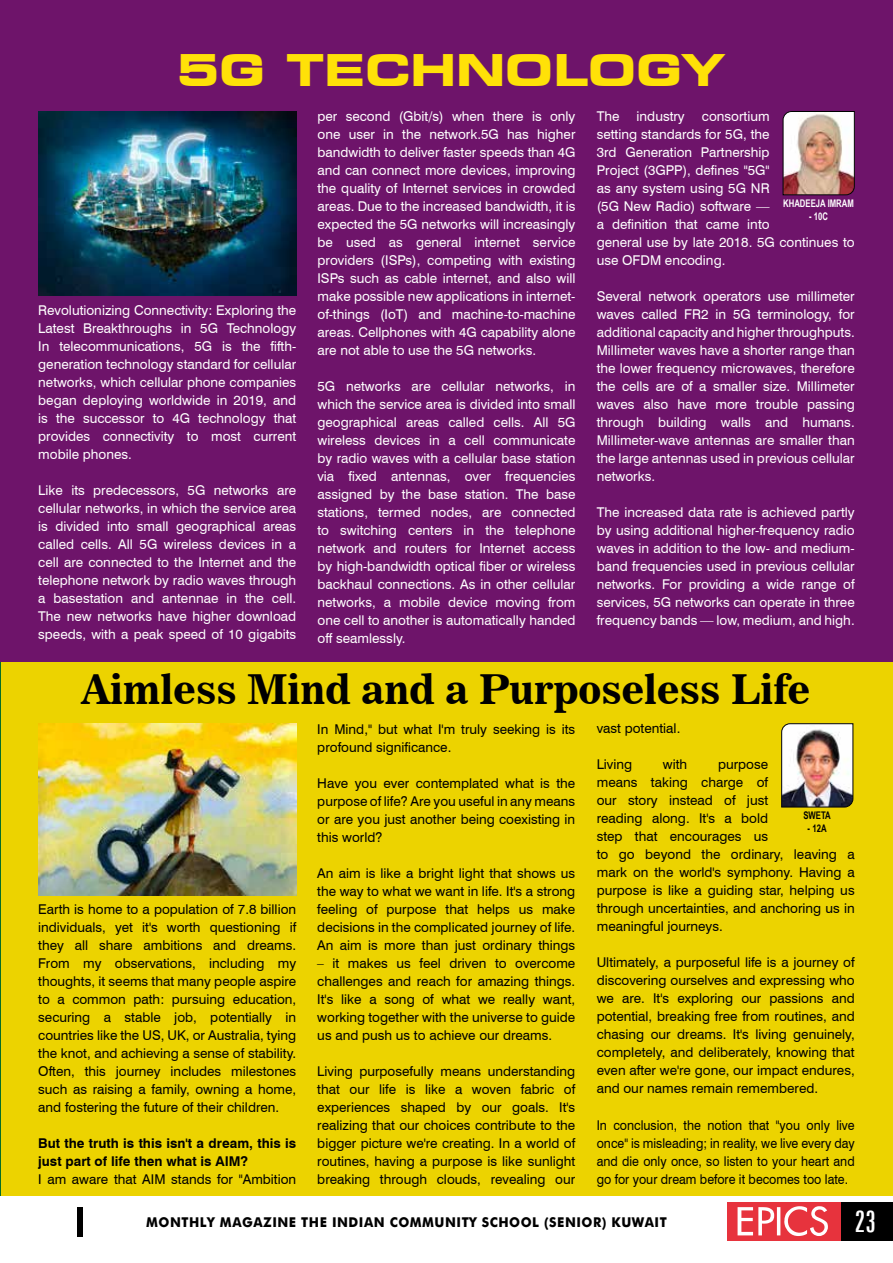
<style>
.page{position:relative;width:893px;height:1263px;background:#fff}
.page>*{position:absolute;margin:0;border:0;box-sizing:border-box;transform-origin:0 0}
.t1{font:700 expanded 43.5px "Square 721 BT";color:#ffe108}
.t2{font:40.5px "News 706 BT Bold C";color:#000}
.t3{font:extra-condensed 30px "Zurich BT";color:#fff}
.t4{font:13.5px/18px "Swiss 721 BT";color:#fff;text-align:justify}
.t5{font:13.5px/18px "Swiss 721 BT";color:#000;text-align:justify}
.t6{font:13.5px/18px "Swiss 721 BT";color:#000;text-align:justify;scale:.92 1}
.t7{font:700 13.5px/18px "Swiss 721 BT";color:#000}
.t8{font:700 13.5px "Futura";letter-spacing:.04em;color:#000;scale:.95 1}
.t9{font:700 10.5px "Arial Narrow";color:#fff;scale:.9 1}
.t10{font:700 10.5px "Arial Narrow";color:#000;scale:.9 1}
</style>
<div class="page">
<div style="left:0;top:661px;width:893px;height:534px;background:#ecd300"></div>
<hr style="left:0;top:0;width:1px;height:1195px;background:#076e27">
<div style="left:0;top:0;width:893px;height:661px;background:#6e146a"></div>
<img style="left:782px;top:111px;width:73px;height:85px">
<img style="left:38px;top:111px;width:258px;height:184px">
<img style="left:781px;top:723px;width:73px;height:85px">
<img style="left:38px;top:723px;width:258px;height:172px">
<div style="left:840px;top:1202px;width:53px;height:39px;background:#000"></div>
<div style="left:727px;top:1202px;width:113px;height:39px;background:#e7333d"></div>
<svg style="left:738px;top:1206px;width:90px;height:30px"></svg>
<div style="left:77px;top:1207px;width:5px;height:29px;background:#000"></div>
<h1 class="t1" style="left:177px;top:44px;width:551px">5G TECHNOLOGY</h1>
<p class="t4" style="left:597px;top:107px;width:24px">The</p>
<p class="t4" style="left:637px;top:107px;width:50px">industry</p>
<p class="t4" style="left:317px;top:107px;width:259px">per second (Gbit/s) when there is only one user in the network.5G has higher bandwidth to deliver faster speeds than 4G and can connect more devices, improving the quality of Internet services in crowded areas. Due to the increased bandwidth, it is expected the 5G networks will increasingly be used as general internet service providers (ISPs), competing with existing ISPs such as cable internet, and also will make possible new applications in internet&shy;of-things (IoT) and machine-to-machine areas. Cellphones with 4G capability alone are not able to use the 5G networks.</p>
<p class="t4" style="left:317px;top:377px;width:259px">5G networks are cellular networks, in which the service area is divided into small geographical areas called cells. All 5G wireless devices in a cell communicate by radio waves with a cellular base station via fixed antennas, over frequencies assigned by the base station. The base stations, termed nodes, are connected to switching centers in the telephone network and routers for Internet access by high-bandwidth optical fiber or wireless backhaul connections. As in other cellular networks, a mobile device moving from one cell to another is automatically handed off seamlessly.</p>
<p class="t4" style="left:597px;top:107px;width:259px;text-align:left;text-indent:105px">consortium<br>setting standards for 5G, the<br>3rd Generation Partnership<br>Project (3GPP), defines "5G"<br>as any system using 5G NR<br>(5G New Radio) software —<br>a definition that came into<br>general use by late 2018. 5G continues to use OFDM encoding.</p>
<p class="t4" style="left:597px;top:287px;width:259px">Several network operators use millimeter waves called FR2 in 5G terminology, for additional capacity and higher throughputs.<br>Millimeter waves have a shorter range than the lower frequency microwaves, therefore the cells are of a smaller size. Millimeter waves also have more trouble passing through building walls and humans.<br>Millimeter-wave antennas are smaller than the large antennas used in previous cellular networks.</p>
<p class="t4" style="left:597px;top:503px;width:259px">The increased data rate is achieved partly by using additional higher-frequency radio waves in addition to the low- and medium&shy;band frequencies used in previous cellular networks. For providing a wide range of services, 5G networks can operate in three frequency bands — low, medium, and high.</p>
<p class="t9" style="left:783px;top:196px;width:80px">KHADEEJA IMRAM</p>
<p class="t9" style="left:809px;top:208px;width:23px">- 10C</p>
<p class="t4" style="left:38px;top:301px;width:259px">Revolutionizing Connectivity: Exploring the Latest Breakthroughs in 5G Technology In telecommunications, 5G is the fifth&shy;generation technology standard for cellular networks, which cellular phone companies began deploying worldwide in 2019, and is the successor to 4G technology that provides connectivity to most current mobile phones.</p>
<p class="t4" style="left:38px;top:481px;width:259px">Like its predecessors, 5G networks are cellular networks, in which the service area is divided into small geographical areas called cells. All 5G wireless devices in a cell are connected to the Internet and the telephone network by radio waves through a basestation and antennae in the cell.<br>The new networks have higher download speeds, with a peak speed of 10 gigabits</p>
<h2 class="t2" style="left:81px;top:665px;width:730px">Aimless Mind and a Purposeless Life</h2>
<p class="t5" style="left:38px;top:899px;width:259px">Earth is home to a population of 7.8 billion individuals, yet it's worth questioning if they all share ambitions and dreams.<br>From my observations, including my thoughts, it seems that many people aspire to a common path: pursuing education, securing a stable job, potentially in countries like the US, UK, or Australia, tying the knot, and achieving a sense of stability.<br>Often, this journey includes milestones such as raising a family, owning a home, and fostering the future of their children.</p>
<p class="t7" style="left:38px;top:1134px;width:259px">But the truth is this isn't a dream, this is just part of life then what is AIM?</p>
<p class="t5" style="left:38px;top:1169px;width:259px">I am aware that AIM stands for "Ambition</p>
<p class="t5" style="left:317px;top:719px;width:259px">In Mind," but what I'm truly seeking is its profound significance.</p>
<p class="t5" style="left:317px;top:773px;width:259px">Have you ever contemplated what is the purpose of life? Are you useful in any means or are you just another being coexisting in this world?</p>
<p class="t5" style="left:317px;top:863px;width:259px">An aim is like a bright light that shows us the way to what we want in life. It's a strong feeling of purpose that helps us make decisions in the complicated journey of life.<br>An aim is more than just ordinary things</p>
<p class="t5" style="left:317px;top:953px;width:259px">– it makes us feel driven to overcome challenges and reach for amazing things.<br>It's like a song of what we really want, working together with the universe to guide us and push us to achieve our dreams.</p>
<p class="t5" style="left:317px;top:1061px;width:259px">Living purposefully means understanding that our life is like a woven fabric of experiences shaped by our goals. It's realizing that our choices contribute to the bigger picture we're creating. In a world of routines, having a purpose is like sunlight breaking through clouds, revealing our</p>
<p class="t5" style="left:597px;top:719px;width:85px">vast potential.</p>
<p class="t5" style="left:597px;top:755px;width:37px">Living</p>
<p class="t5" style="left:663px;top:755px;width:26px">with</p>
<p class="t5" style="left:597px;top:755px;width:259px;text-align:left;text-indent:121px">purpose<br>means taking charge of<br>our story instead of just<br>reading along. It's a bold<br>step that encourages us<br>to go beyond the ordinary, leaving a mark on the world's symphony. Having a purpose is like a guiding star, helping us through uncertainties, and anchoring us in meaningful journeys.</p>
<p class="t5" style="left:597px;top:953px;width:259px">Ultimately, a purposeful life is a journey of discovering ourselves and expressing who we are. It's exploring our passions and potential, breaking free from routines, and chasing our dreams. It's living genuinely, completely, and deliberately, knowing that even after we're gone, our impact endures, and our names remain remembered.</p>
<p class="t6" style="left:597px;top:1115px;width:282px">In conclusion, the notion that "you only live once" is misleading; in reality, we live every day and die only once, so listen to your heart and go for your dream before it becomes too late.</p>
<p class="t10" style="left:803px;top:808px;width:32px">SWETA</p>
<p class="t10" style="left:808px;top:820px;width:23px">- 12A</p>
<p class="t8" style="left:146px;top:1212px;width:549px">MONTHLY MAGAZINE THE INDIAN COMMUNITY SCHOOL (SENIOR) KUWAIT</p>
<h3 class="t3" style="left:855px;top:1204px;width:23px">23</h3>
</div>
